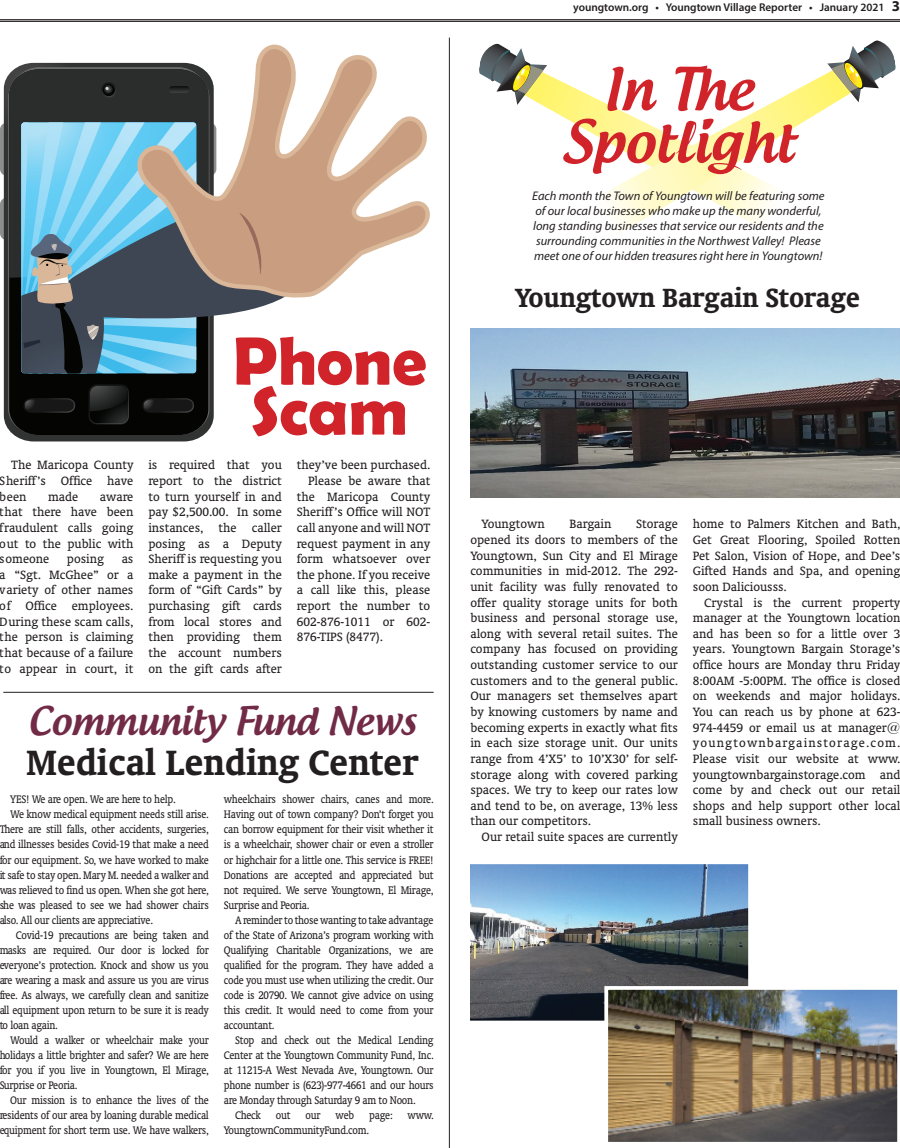
<style>
.page{position:relative;width:900px;height:1148px;background:#fff}
.page>*{position:absolute;margin:0;border:0;box-sizing:border-box;transform-origin:0 0}
.t1{font:700 68.75px/50px "Berlin Sans FB Demi";color:#d1232a}
.t2{font:500 56.25px/52.5px "Androgyne";color:#d1232a;text-align:center}
.t3{font:700 40px "Oranda BT";color:#231f20}
.t4{font:500 37.5px "Androgyne";color:#722b46}
.t5{font:700 30px "Oranda BT";color:#231f20}
.t6{font:13.75px/15.6px "Oranda BT";color:#231f20;text-align:justify}
.t7{font:12.5px/15px "Oranda BT";letter-spacing:-.02em;color:#231f20;text-align:justify;scale:.9 1}
.t8{font:italic 12.5px/15px "Myriad Pro";color:#231f20}
.t9{font:600 11.25px "Myriad Pro";color:#231f20}
.s1{font-weight:700;font-size:15px}
</style>
<div class="page">
<svg style="left:0;top:198px;width:13px;height:42px"></svg>
<svg style="left:0;top:123px;width:13px;height:53px"></svg>
<svg style="left:4px;top:63px;width:210px;height:378px;background:#4e4f4f"></svg>
<svg style="left:9px;top:278px;width:199px;height:157px;background:#070907"></svg>
<div style="left:9px;top:69px;width:101px;height:209px;background:#2b2c2c"></div>
<svg style="left:24px;top:398px;width:51px;height:15px"></svg>
<svg style="left:142px;top:398px;width:52px;height:15px"></svg>
<svg style="left:89px;top:384px;width:40px;height:40px"></svg>
<div style="left:90px;top:386px;width:38px;height:37px;background:linear-gradient(to right,#000,#292b2c);border-radius:8px"></div>
<svg style="left:90px;top:386px;width:38px;height:25px"></svg>
<svg style="left:101px;top:82px;width:15px;height:16px"></svg>
<svg style="left:103px;top:84px;width:7px;height:12px"></svg>
<svg style="left:196px;top:298px;width:87px;height:38px"></svg>
<svg style="left:21px;top:122px;width:175px;height:251px;background:#699eb6"></svg>
<svg style="left:110px;top:45px;width:320px;height:253px"></svg>
<svg style="left:139px;top:49px;width:287px;height:244px"></svg>
<svg style="left:239px;top:213px;width:25px;height:62px;background:#c3967a"></svg>
<hr style="left:0;top:19px;width:900px;height:1px;background:#231f20">
<hr style="left:0;top:21px;width:900px;height:1px;background:#231f20">
<hr style="left:449px;top:38px;width:1px;height:1109px;background:#231f20">
<hr style="left:3px;top:692px;width:431px;height:1px;background:#231f20">
<svg style="left:479px;top:43px;width:66px;height:62px"></svg>
<svg style="left:545px;top:65px;width:291px;height:166px"></svg>
<svg style="left:827px;top:40px;width:69px;height:62px"></svg>
<img style="left:471px;top:328px;width:429px;height:169px">
<img style="left:470px;top:864px;width:278px;height:156px">
<img style="left:604px;top:986px;width:294px;height:156px">
<p class="t6" style="left:0;top:458px;width:135px;text-indent:11px">The Maricopa County Sheriff’s Office have been</p>
<p class="t6" style="left:48px;top:490px;width:32px">made</p>
<p class="t6" style="left:0;top:490px;width:135px;text-indent:100px">aware that there have been fraudulent calls going out to the public with someone</p>
<p class="t6" style="left:67px;top:552px;width:39px">posing</p>
<p class="t6" style="left:0;top:552px;width:135px;text-indent:122px">as a “Sgt. McGhee” or a variety of other names of Office employees.<br>During these scam calls, the person is claiming that because of a failure to appear in court, it</p>
<h1 class="t1" style="left:233px;top:335px;width:195px">Phone<br>Scam</h1>
<p class="t6" style="left:148px;top:458px;width:135px">is required that you report to the district to turn yourself in and pay $2,500.00. In some instances, the caller posing as a Deputy Sheriff is requesting you make a payment in the form of “Gift Cards” by purchasing gift cards from local stores and then providing them the account numbers on the gift cards after</p>
<p class="t6" style="left:297px;top:458px;width:135px">they’ve been purchased.</p>
<p class="t6" style="left:308px;top:474px;width:124px">Please be aware that</p>
<p class="t6" style="left:297px;top:490px;width:135px">the Maricopa County</p>
<p class="t6" style="left:297px;top:505px;width:135px">Sheriff’s Office will NOT</p>
<p class="t6" style="left:297px;top:521px;width:135px">call anyone and will NOT</p>
<p class="t6" style="left:297px;top:536px;width:135px">request payment in any</p>
<p class="t6" style="left:297px;top:552px;width:135px">form whatsoever over</p>
<p class="t6" style="left:297px;top:568px;width:135px">the phone. If you receive</p>
<p class="t6" style="left:297px;top:583px;width:135px">a call like this, please</p>
<p class="t6" style="left:297px;top:599px;width:135px">report the number to</p>
<p class="t6" style="left:297px;top:615px;width:135px">602-876-1011 or 602-</p>
<p class="t6" style="left:297px;top:630px;width:87px">876-TIPS (8477).</p>
<h3 class="t4" style="left:28px;top:706px;width:389px">Community Fund News</h3>
<h3 class="t3" style="left:26px;top:747px;width:393px">Medical Lending Center</h3>
<p class="t7" style="left:10px;top:793px;width:185px">YES! We are open. We are here to help.</p>
<p class="t7" style="left:10px;top:808px;width:222px">We know medical equipment needs still arise.</p>
<p class="t7" style="left:-1px;top:823px;width:235px">There are still falls, other accidents, surgeries,</p>
<p class="t7" style="left:-1px;top:838px;width:235px">and illnesses besides Covid-19 that make a need</p>
<p class="t7" style="left:-1px;top:853px;width:235px">for our equipment. So, we have worked to make</p>
<p class="t7" style="left:-1px;top:868px;width:235px">it safe to stay open. Mary M. needed a walker and</p>
<p class="t7" style="left:-1px;top:883px;width:235px">was relieved to find us open. When she got here,</p>
<p class="t7" style="left:-1px;top:898px;width:235px">she was pleased to see we had shower chairs</p>
<p class="t7" style="left:-1px;top:913px;width:173px">also. All our clients are appreciative.</p>
<p class="t7" style="left:16px;top:928px;width:216px">Covid-19 precautions are being taken and</p>
<p class="t7" style="left:-1px;top:943px;width:235px">masks are required. Our door is locked for</p>
<p class="t7" style="left:-1px;top:958px;width:235px">everyone’s protection. Knock and show us you</p>
<p class="t7" style="left:-1px;top:973px;width:235px">are wearing a mask and assure us you are virus</p>
<p class="t7" style="left:-1px;top:988px;width:235px">free. As always, we carefully clean and sanitize</p>
<p class="t7" style="left:-1px;top:1003px;width:235px">all equipment upon return to be sure it is ready</p>
<p class="t7" style="left:-1px;top:1018px;width:67px">to loan again.</p>
<p class="t7" style="left:10px;top:1033px;width:222px">Would a walker or wheelchair make your</p>
<p class="t7" style="left:-1px;top:1048px;width:235px">holidays a little brighter and safer? We are here</p>
<p class="t7" style="left:-1px;top:1063px;width:235px">for you if you live in Youngtown, El Mirage,</p>
<p class="t7" style="left:-1px;top:1078px;width:89px">Surprise or Peoria.</p>
<p class="t7" style="left:10px;top:1093px;width:222px">Our mission is to enhance the lives of the</p>
<p class="t7" style="left:-1px;top:1108px;width:235px">residents of our area by loaning durable medical</p>
<p class="t7" style="left:-1px;top:1123px;width:235px">equipment for short term use. We have walkers,</p>
<p class="t7" style="left:224px;top:793px;width:235px">wheelchairs shower chairs, canes and more.<br>Having out of town company? Don’t forget you can borrow equipment for their visit whether it is a wheelchair, shower chair or even a stroller or highchair for a little one. This service is FREE!<br>Donations are accepted and appreciated but not required. We serve Youngtown, El Mirage, Surprise and Peoria.</p>
<p class="t7" style="left:224px;top:913px;width:235px;text-indent:11px">A reminder to those wanting to take advantage of the State of Arizona’s program working with Qualifying Charitable Organizations, we are qualified for the program. They have added a code you must use when utilizing the credit. Our code is 20790. We cannot give advice on using this credit. It would need to come from your accountant.</p>
<p class="t7" style="left:224px;top:1033px;width:235px;text-indent:11px">Stop and check out the Medical Lending Center at the Youngtown Community Fund, Inc. at 11215-A West Nevada Ave, Youngtown. Our phone number is (623)-977-4661 and our hours are Monday through Saturday 9 am to Noon.</p>
<p class="t7" style="left:224px;top:1108px;width:235px;text-indent:11px">Check out our web page: www.<br>YoungtownCommunityFund.com.</p>
<p class="t9" style="left:573px;top:3px;width:328px">youngtown.org • Youngtown Village Reporter • January 2021 <span class="s1">3</span></p>
<h2 class="t2" style="left:562px;top:69px;width:235px">In The<br>Spotlight</h2>
<p class="t8" style="left:532px;top:189px;width:294px">Each month the Town of Youngtown will be featuring some of our local businesses who make up the many wonderful, long standing businesses that service our residents and the surrounding communities in the Northwest Valley! Please meet one of our hidden treasures right here in Youngtown!</p>
<h3 class="t5" style="left:515px;top:286px;width:347px">Youngtown Bargain Storage</h3>
<p class="t6" style="left:482px;top:517px;width:65px">Youngtown</p>
<p class="t6" style="left:570px;top:517px;width:43px">Bargain</p>
<p class="t6" style="left:470px;top:517px;width:209px;text-indent:166px">Storage opened its doors to members of the Youngtown, Sun City and El Mirage communities in mid-2012. The 292- unit facility was fully renovated to offer quality storage units for both business and personal storage use, along with several retail suites. The company has focused on providing outstanding customer service to our customers and to the general public.<br>Our managers set themselves apart by knowing customers by name and becoming experts in exactly what fits in each size storage unit. Our units range from 4’X5’ to 10’X30’ for self&shy;storage along with covered parking spaces. We try to keep our rates low and tend to be, on average, 13% less than our competitors.</p>
<p class="t6" style="left:482px;top:830px;width:198px">Our retail suite spaces are currently</p>
<p class="t6" style="left:693px;top:517px;width:209px">home to Palmers Kitchen and Bath, Get Great Flooring, Spoiled Rotten Pet Salon, Vision of Hope, and Dee’s Gifted Hands and Spa, and opening soon Daliciousss.</p>
<p class="t6" style="left:693px;top:595px;width:209px;text-indent:11px">Crystal is the current property manager at the Youngtown location and has been so for a little over 3 years. Youngtown Bargain Storage’s office hours are Monday thru Friday 8:00AM -5:00PM. The office is closed on weekends and major holidays.<br>You can reach us by phone at 623- 974-4459 or email us at manager@ youngtownbargainstorage.com.<br>Please visit our website at www. youngtownbargainstorage.com and come by and check out our retail shops and help support other local small business owners.</p>
</div>
